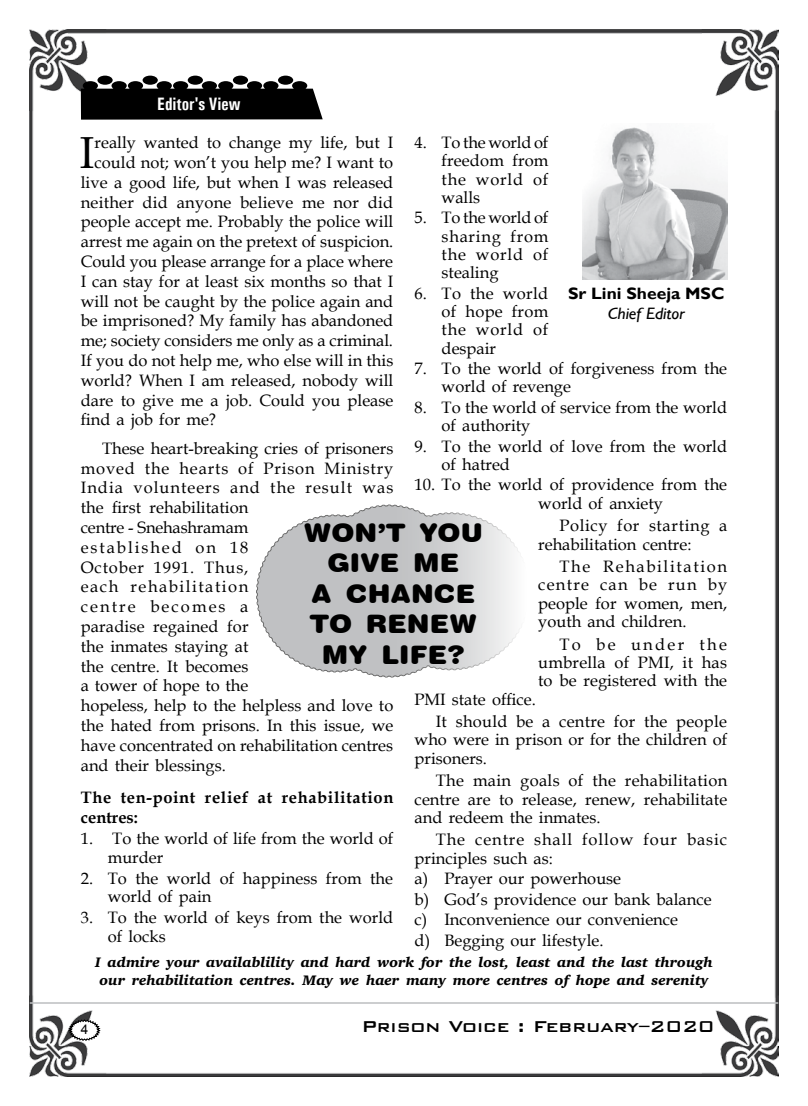
<style>
.page{position:relative;width:808px;height:1106px;background:#fff}
.page>*{position:absolute;margin:0;border:0;box-sizing:border-box;transform-origin:0 0}
.t1{font:44.85px "Book Antiqua";color:#000}
.t2{font:25.5px/30.6px "Swiss 721 BT Black Rounded";color:#000;text-align:center;scale:1.1 1}
.t3{font:500 21px "Bank Gothic BT";color:#000}
.t4{font:700 18px "Univers Condensed";color:#fff;scale:.93 1}
.t5{font:16.5px/18.3px "Book Antiqua";color:#000}
.t6{font:16.5px/18.3px "Book Antiqua";letter-spacing:.055em;color:#000}
.t7{font:700 16.5px/19.8px "Book Antiqua";letter-spacing:.04em;color:#000}
.t8{font:700 16.5px "Gill Sans";color:#000;scale:1.06 1}
.t9{font:italic 16.5px "Gill Sans";color:#000;scale:1.06 1}
.t10{font:14.1px/18px "Charter";color:#000;text-align:center}
.t11{font:13.5px "Arial";color:#000}
</style>
<div class="page">
<img style="left:30px;top:29px;width:748px;height:1047px">
<svg style="left:81px;top:76px;width:242px;height:44px;background:#2b2b2b"></svg>
<svg style="left:68px;top:1018px;width:33px;height:23px"></svg>
<hr style="left:30px;top:1002px;width:748px;height:1px;background:#bcbec0">
<img style="left:583px;top:124px;width:144px;height:155px">
<svg style="left:256px;top:504px;width:275px;height:174px"></svg>
<p class="t4" style="left:157px;top:93px;width:91px">Editor's View</p>
<p class="t5" style="left:442px;top:133px;width:108px;text-align:justify;text-indent:-27px">4. To the world of freedom from the world of walls</p>
<p class="t5" style="left:442px;top:208px;width:108px;text-align:justify;text-indent:-27px">5. To the world of sharing from the world of stealing</p>
<p class="t5" style="left:442px;top:284px;width:108px;text-align:justify;text-indent:-27px">6. To the world of hope from the world of despair</p>
<p class="t5" style="left:442px;top:359px;width:287px;text-indent:-27px">7. To the world of forgiveness from the world of revenge</p>
<p class="t5" style="left:442px;top:398px;width:287px;text-indent:-27px">8. To the world of service from the world of authority</p>
<p class="t5" style="left:442px;top:436px;width:287px;text-indent:-27px">9. To the world of love from the world of hatred</p>
<p class="t5" style="left:538px;top:475px;width:190px;text-indent:-124px">10. To the world of providence from the world of anxiety</p>
<p class="t5" style="left:538px;top:516px;width:190px;text-indent:21px">Policy for starting a rehabilitation centre:</p>
<p class="t5" style="left:538px;top:557px;width:190px;text-align:justify;text-indent:21px">The Rehabilitation centre can be run by people for women, men, youth and children.</p>
<p class="t5" style="left:538px;top:634px;width:190px;text-align:justify;text-indent:21px">To be under the umbrella of PMI, it has to be registered with the</p>
<p class="t5" style="left:436px;top:687px;width:293px;line-height:22.5px;text-indent:-21px">PMI state office.<br>It should be a centre for the people</p>
<p class="t5" style="left:415px;top:730px;width:314px">who were in prison or for the children of prisoners.</p>
<p class="t5" style="left:415px;top:771px;width:314px;text-align:justify;text-indent:21px">The main goals of the rehabilitation centre are to release, renew, rehabilitate and redeem the inmates.</p>
<p class="t6" style="left:415px;top:830px;width:314px;text-indent:21px">The centre shall follow four basic principles such as:</p>
<p class="t5" style="left:415px;top:868px;width:299px;line-height:20.4px">a) Prayer our powerhouse<br>b) God’s providence our bank balance c) Inconvenience our convenience<br>d) Begging our lifestyle.</p>
<h1 class="t1" style="left:79px;top:121px;width:17px">I</h1>
<p class="t5" style="left:95px;top:133px;width:300px">really wanted to change my life, but I</p>
<p class="t5" style="left:95px;top:153px;width:300px">could not; won’t you help me? I want to</p>
<p class="t5" style="left:81px;top:173px;width:314px">live a good life, but when I was released</p>
<p class="t5" style="left:81px;top:192px;width:314px">neither did anyone believe me nor did</p>
<p class="t5" style="left:81px;top:212px;width:314px">people accept me. Probably the police will</p>
<p class="t5" style="left:81px;top:232px;width:314px">arrest me again on the pretext of suspicion.</p>
<p class="t5" style="left:81px;top:252px;width:314px">Could you please arrange for a place where</p>
<p class="t5" style="left:81px;top:272px;width:314px">I can stay for at least six months so that I</p>
<p class="t5" style="left:81px;top:291px;width:314px">will not be caught by the police again and</p>
<p class="t5" style="left:81px;top:311px;width:314px">be imprisoned? My family has abandoned</p>
<p class="t5" style="left:81px;top:331px;width:314px">me; society considers me only as a criminal.</p>
<p class="t5" style="left:81px;top:351px;width:314px">If you do not help me, who else will in this</p>
<p class="t5" style="left:81px;top:371px;width:314px">world? When I am released, nobody will</p>
<p class="t5" style="left:81px;top:390px;width:314px">dare to give me a job. Could you please</p>
<p class="t5" style="left:81px;top:410px;width:137px">find a job for me?</p>
<p class="t5" style="left:81px;top:438px;width:314px;line-height:19.8px;text-indent:21px">These heart-breaking cries of prisoners moved the hearts of Prison Ministry<br>India volunteers and the result was the first rehabilitation<br>centre - Snehashramam<br>established on 18<br>October 1991. Thus,<br>each rehabilitation<br>centre becomes a<br>paradise regained for<br>the inmates staying at<br>the centre. It becomes<br>a tower of hope to the<br>hopeless, help to the helpless and love to the hated from prisons. In this issue, we have concentrated on rehabilitation centres and their blessings.</p>
<p class="t7" style="left:81px;top:787px;width:314px">The ten-point relief at rehabilitation centres:</p>
<p class="t5" style="left:108px;top:828px;width:287px;line-height:18.8px;text-indent:-27px">1. To the world of life from the world of murder</p>
<p class="t5" style="left:108px;top:868px;width:287px;line-height:18.8px;text-indent:-27px">2. To the world of happiness from the world of pain</p>
<p class="t5" style="left:108px;top:907px;width:287px;line-height:18.8px;text-indent:-27px">3. To the world of keys from the world of locks</p>
<p class="t8" style="left:568px;top:283px;width:149px">Sr Lini Sheeja MSC</p>
<p class="t9" style="left:608px;top:304px;width:74px">Chief Editor</p>
<h2 class="t2" style="left:304px;top:517px;width:164px">WON’T YOU<br>GIVE ME<br>A CHANCE<br>TO RENEW<br>MY LIFE?</h2>
<p class="t10" style="left:95px;top:954px;width:619px">I admire your availablility and hard work for the lost, least and the last through our rehabilitation centres. May we haer many more centres of hope and serenity</p>
<p class="t11" style="left:81px;top:1020px;width:9px">4</p>
<p class="t3" style="left:361px;top:1015px;width:355px">Prison Voice : February–2020</p>
</div>
